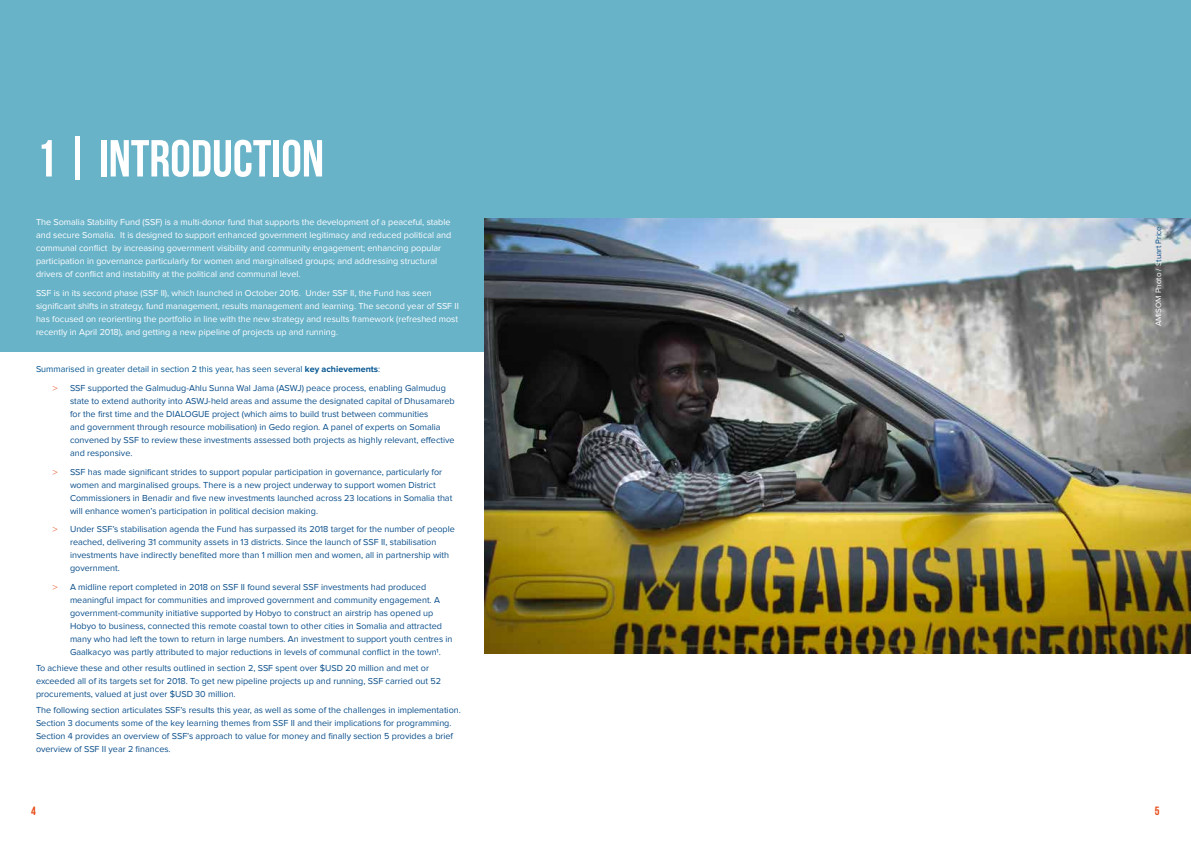
<style>
.page{position:relative;width:1191px;height:842px;background:#fff}
.page>*{position:absolute;margin:0;border:0;box-sizing:border-box;transform-origin:0 0}
.t1{font:700 52px "Bebas Neue";color:#fff}
.t2{font:700 12px "Bebas Neue";color:#e94e1b}
.t3{font:9px/13px "Proxima Nova";color:#0a4e8a}
.t4{font:9px/13px "Proxima Nova";color:#fff}
.t5{font:8px "Proxima Nova";color:#fff}
.s1{color:#065792}
.s2{font-weight:700;color:#065792}
.s3{font-family:"Avenir";font-weight:300;color:#e94e1b}
.s4{color:#0a4e8a}
</style>
<div class="page">
<div style="left:0;top:0;width:1191px;height:352px;background:#69b3c9"></div>
<img style="left:485px;top:218px;width:706px;height:435px">
<h1 class="t1" style="left:36px;top:130px;width:289px">1 | INTRODUCTION</h1>
<p class="t4" style="left:36px;top:216px;width:417px">The Somalia Stability Fund (SSF) is a multi-donor fund that supports the development of a peaceful, stable and secure Somalia. It is designed to support enhanced government legitimacy and reduced political and communal conflict by increasing government visibility and community engagement; enhancing popular participation in governance particularly for women and marginalised groups; and addressing structural drivers of conflict and instability at the political and communal level.</p>
<p class="t4" style="left:36px;top:287px;width:424px">SSF is in its second phase (SSF II), which launched in October 2016. Under SSF II, the Fund has seen significant shifts in strategy, fund management, results management and learning. The second year of SSF II has focused on reorienting the portfolio in line with the new strategy and results framework (refreshed most recently in April 2018), and getting a new pipeline of projects up and running.</p>
<p class="t3" style="left:52px;top:360px;width:395px;line-height:18.7px;text-indent:-16px"><span class="s1">Summarised in greater detail in section 2 this year, has seen several</span> <span class="s2">key achievements</span><span class="s1">:<br></span><span class="s3">&gt;</span> SSF supported the Galmudug-Ahlu Sunna Wal Jama (ASWJ) peace process, enabling Galmudug</p>
<p class="t3" style="left:70px;top:395px;width:386px">state to extend authority into ASWJ-held areas and assume the designated capital of Dhusamareb for the first time and the DIALOGUE project (which aims to build trust between communities<br>and government through resource mobilisation) in Gedo region. A panel of experts on Somalia convened by SSF to review these investments assessed both projects as highly relevant, effective and responsive.</p>
<p class="t3" style="left:70px;top:465px;width:384px;text-indent:-18px"><span class="s3">&gt;</span> SSF has made significant strides to support popular participation in governance, particularly for women and marginalised groups. There is a new project underway to support women District Commissioners in Benadir and five new investments launched across 23 locations in Somalia that will enhance women’s participation in political decision making.</p>
<p class="t3" style="left:70px;top:523px;width:386px;text-indent:-18px"><span class="s3">&gt;</span> Under SSF’s stabilisation agenda the Fund has surpassed its 2018 target for the number of people reached, delivering 31 community assets in 13 districts. Since the launch of SSF II, stabilisation investments have indirectly benefited more than 1 million men and women, all in partnership with government.</p>
<p class="t3" style="left:70px;top:581px;width:384px;text-indent:-18px"><span class="s3">&gt;</span> A midline report completed in 2018 on SSF II found several SSF investments had produced meaningful impact for communities and improved government and community engagement. A government-community initiative supported by Hobyo to construct an airstrip has opened up Hobyo to business, connected this remote coastal town to other cities in Somalia and attracted many who had left the town to return in large numbers. An investment to support youth centres in Gaalkacyo was partly attributed to major reductions in levels of communal conflict in the town1.</p>
<p class="t3" style="left:36px;top:661px;width:406px">To achieve these and other results outlined in section 2, SSF spent over $USD 20 million and met or exceeded all of its targets set for 2018. To get new pipeline projects up and running, SSF carried out 52 procurements, valued at just over $USD 30 million.</p>
<p class="t3" style="left:36px;top:703px;width:426px">The following section articulates SSF’s results this year, as well as some of the challenges in implementation.<br>Section 3 documents some of the key learning themes from SSF II and their implications for programming.<br>Section 4 provides an overview of SSF’s approach to value for money and finally section 5 provides a brief overview of SSF II year 2 finances.</p>
<p class="t5" style="left:1154px;top:326px;width:102px;rotate:-90deg">AMISOM Photo / S<span class="s4">tuart Price</span></p>
<h2 class="t2" style="left:31px;top:804px;width:6px">4</h2>
<h2 class="t2" style="left:1155px;top:804px;width:6px">5</h2>
</div>
